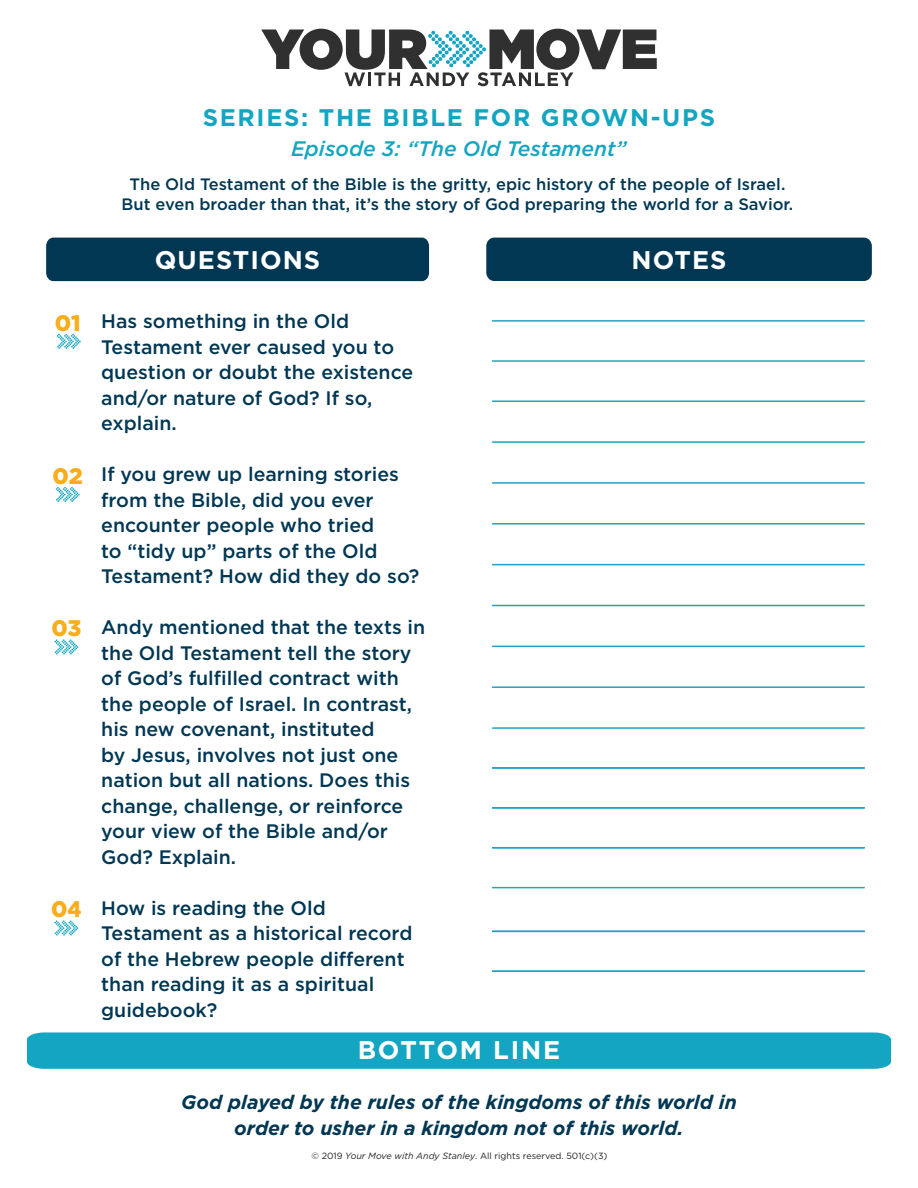
<style>
.page{position:relative;width:918px;height:1188px;background:#fff}
.page>*{position:absolute;margin:0;border:0;box-sizing:border-box;transform-origin:0 0}
.t1{font:700 25.5px "Gotham";letter-spacing:.04em;color:#fff}
.t2{font:700 25.5px "Gotham";letter-spacing:.07em;color:#fff}
.t3{font:700 24px "Gotham";letter-spacing:.07em;color:#13a5c2}
.t4{font:900 22.5px "Gotham";letter-spacing:-.01em;color:#f9ad1a}
.t5{font:italic 500 21px "Gotham";color:#13a5c2}
.t6{font:500 19.5px/25.5px "Gotham";color:#013753}
.t7{font:italic 700 19.5px/25.8px "Gotham";color:#013753;text-align:center}
.t8{font:500 16.5px/19.8px "Gotham";color:#013753;text-align:center}
.t9{font:9px "Gotham";color:#231f20}
.s1{font-style:italic}
</style>
<div class="page">
<div style="left:27px;top:1032px;width:864px;height:37px;background:#13a5c2"></div>
<svg style="left:57px;top:334px;width:24px;height:15px"></svg>
<svg style="left:56px;top:487px;width:24px;height:15px"></svg>
<svg style="left:54px;top:639px;width:24px;height:16px"></svg>
<svg style="left:54px;top:920px;width:24px;height:16px"></svg>
<svg style="left:261px;top:29px;width:396px;height:57px"></svg>
<div style="left:486px;top:238px;width:386px;height:43px;background:#013753;border-radius:8px"></div>
<div style="left:46px;top:238px;width:383px;height:43px;background:#013753"></div>
<hr style="left:492px;top:320px;width:373px;height:2px;background:#1da4c1">
<hr style="left:492px;top:360px;width:373px;height:2px;background:#1da4c1">
<hr style="left:492px;top:400px;width:373px;height:2px;background:#1da4c1">
<hr style="left:492px;top:441px;width:373px;height:2px;background:#1da4c1">
<hr style="left:492px;top:482px;width:373px;height:2px;background:#1da4c1">
<hr style="left:492px;top:523px;width:373px;height:2px;background:#1da4c1">
<hr style="left:492px;top:564px;width:373px;height:1px;background:#1da4c1">
<hr style="left:492px;top:605px;width:373px;height:1px;background:#1da4c1">
<hr style="left:492px;top:646px;width:373px;height:1px;background:#1da4c1">
<hr style="left:492px;top:686px;width:373px;height:2px;background:#1da4c1">
<hr style="left:492px;top:727px;width:373px;height:2px;background:#1da4c1">
<hr style="left:492px;top:767px;width:373px;height:2px;background:#1da4c1">
<hr style="left:492px;top:807px;width:373px;height:2px;background:#1da4c1">
<hr style="left:492px;top:931px;width:373px;height:1px;background:#1da4c1">
<hr style="left:492px;top:847px;width:373px;height:1px;background:#1da4c1">
<hr style="left:492px;top:970px;width:373px;height:2px;background:#1da4c1">
<hr style="left:492px;top:887px;width:373px;height:1px;background:#1da4c1">
<p class="t4" style="left:55px;top:307px;width:27px">01</p>
<p class="t4" style="left:53px;top:460px;width:32px">02</p>
<p class="t4" style="left:51px;top:613px;width:31px">03</p>
<p class="t4" style="left:51px;top:894px;width:32px">04</p>
<p class="t3" style="left:203px;top:103px;width:514px">SERIES: THE BIBLE FOR GROWN-UPS</p>
<p class="t5" style="left:291px;top:136px;width:337px">Episode 3: “The Old Testament”</p>
<p class="t8" style="left:122px;top:175px;width:673px">The Old Testament of the Bible is the gritty, epic history of the people of Israel.<br>But even broader than that, it’s the story of God preparing the world for a Savior.</p>
<h1 class="t1" style="left:155px;top:245px;width:167px">QUESTIONS</h1>
<h1 class="t1" style="left:632px;top:245px;width:97px">NOTES</h1>
<p class="t6" style="left:101px;top:308px;width:314px">Has something in the Old<br>Testament ever caused you to question or doubt the existence and/or nature of God? If so, explain.</p>
<p class="t6" style="left:101px;top:461px;width:320px">If you grew up learning stories from the Bible, did you ever encounter people who tried<br>to “tidy up” parts of the Old<br>Testament? How did they do so?</p>
<p class="t6" style="left:101px;top:615px;width:326px">Andy mentioned that the texts in the Old Testament tell the story of God’s fulfilled contract with the people of Israel. In contrast, his new covenant, instituted<br>by Jesus, involves not just one nation but all nations. Does this change, challenge, or reinforce your view of the Bible and/or<br>God? Explain.</p>
<p class="t6" style="left:101px;top:895px;width:313px">How is reading the Old<br>Testament as a historical record of the Hebrew people different than reading it as a spiritual guidebook?</p>
<h1 class="t2" style="left:358px;top:1035px;width:204px">BOTTOM LINE</h1>
<p class="t7" style="left:181px;top:1089px;width:557px">God played by the rules of the kingdoms of this world in order to usher in a kingdom not of this world.</p>
<p class="t9" style="left:312px;top:1150px;width:297px">© 2019 <span class="s1">Your Move with Andy Stanley</span>. All rights reserved. 501(c)(3)</p>
</div>
